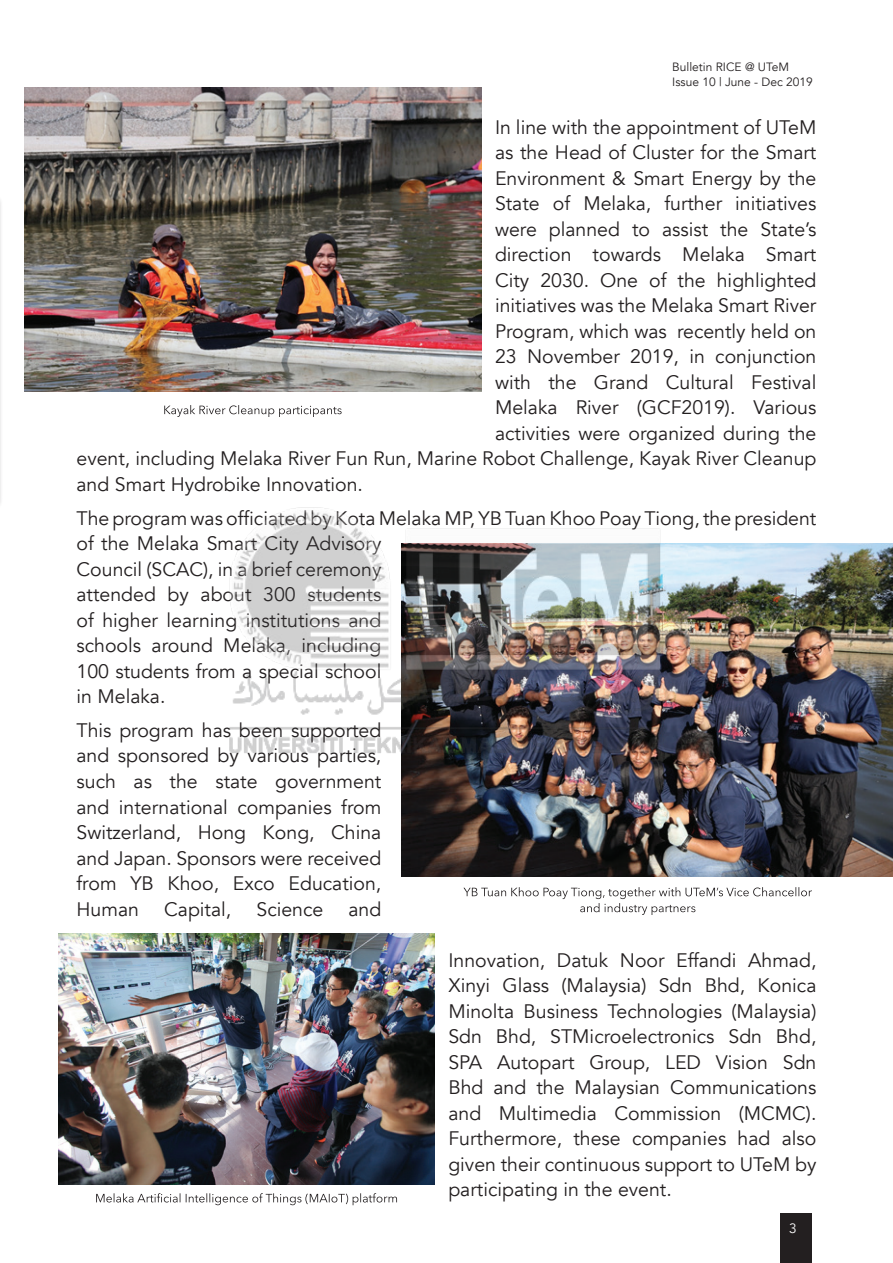
<style>
.page{position:relative;width:893px;height:1263px;background:#fff}
.page>*{position:absolute;margin:0;border:0;box-sizing:border-box;transform-origin:0 0}
.t1{font:19.5px/25.5px "Avenir";color:#231f20;text-align:justify}
.t2{font:13.5px "Avenir";color:#fff}
.t3{font:12px/15.9px "Avenir";color:#231f20}
</style>
<div class="page">
<div style="left:780px;top:1214px;width:32px;height:49px;background:#231f20"></div>
<img style="left:0;top:194px;width:1px;height:303px">
<svg style="left:463px;top:887px;width:349px;height:28px"></svg>
<svg style="left:164px;top:405px;width:178px;height:12px"></svg>
<img style="left:24px;top:88px;width:457px;height:303px">
<img style="left:402px;top:544px;width:491px;height:332px">
<img style="left:58px;top:933px;width:377px;height:251px">
<svg style="left:96px;top:1193px;width:301px;height:12px"></svg>
<img style="left:229px;top:507px;width:441px;height:250px">
<p class="t3" style="left:672px;top:59px;width:142px">Bulletin RICE @ UTeM<br>Issue 10 | June - Dec 2019</p>
<p class="t1" style="left:495px;top:115px;width:323px">In line with the appointment of UTeM</p>
<p class="t1" style="left:495px;top:140px;width:323px">as the Head of Cluster for the Smart</p>
<p class="t1" style="left:495px;top:166px;width:323px">Environment &amp; Smart Energy by the</p>
<p class="t1" style="left:495px;top:191px;width:323px">State of Melaka, further initiatives</p>
<p class="t1" style="left:495px;top:217px;width:323px">were planned to assist the State’s</p>
<p class="t1" style="left:495px;top:242px;width:323px">direction towards Melaka Smart</p>
<p class="t1" style="left:495px;top:268px;width:323px">City 2030. One of the highlighted</p>
<p class="t1" style="left:495px;top:293px;width:323px">initiatives was the Melaka Smart River</p>
<p class="t1" style="left:495px;top:319px;width:323px">Program, which was recently held on</p>
<p class="t1" style="left:495px;top:344px;width:323px">23 November 2019, in conjunction</p>
<p class="t1" style="left:495px;top:370px;width:323px">with the Grand Cultural Festival</p>
<p class="t1" style="left:495px;top:395px;width:323px">Melaka River (GCF2019). Various</p>
<p class="t1" style="left:495px;top:421px;width:323px">activities were organized during the</p>
<p class="t1" style="left:77px;top:446px;width:741px">event, including Melaka River Fun Run, Marine Robot Challenge, Kayak River Cleanup</p>
<p class="t1" style="left:77px;top:472px;width:288px">and Smart Hydrobike Innovation.</p>
<p class="t1" style="left:77px;top:505px;width:741px;text-align:left">The program was officiated by Kota Melaka MP, YB Tuan Khoo Poay Tiong, the president of the Melaka Smart City Advisory<br>Council (SCAC), in a brief ceremony<br>attended by about 300 students<br>of higher learning institutions and<br>schools around Melaka, including<br>100 students from a special school<br>in Melaka.</p>
<p class="t1" style="left:77px;top:718px;width:306px">This program has been supported and sponsored by various parties, such as the state government and international companies from Switzerland, Hong Kong, China and Japan. Sponsors were received from YB Khoo, Exco Education, Human</p>
<p class="t1" style="left:164px;top:896px;width:69px">Capital,</p>
<p class="t1" style="left:256px;top:896px;width:68px">Science</p>
<p class="t1" style="left:348px;top:896px;width:34px">and</p>
<p class="t1" style="left:448px;top:947px;width:370px">Innovation, Datuk Noor Effandi Ahmad, Xinyi Glass (Malaysia) Sdn Bhd, Konica Minolta Business Technologies (Malaysia)<br>Sdn Bhd, STMicroelectronics Sdn Bhd, SPA Autopart Group, LED Vision Sdn Bhd and the Malaysian Communications and Multimedia Commission (MCMC).<br>Furthermore, these companies had also given their continuous support to UTeM by participating in the event.</p>
<p class="t2" style="left:789px;top:1220px;width:9px">3</p>
</div>
